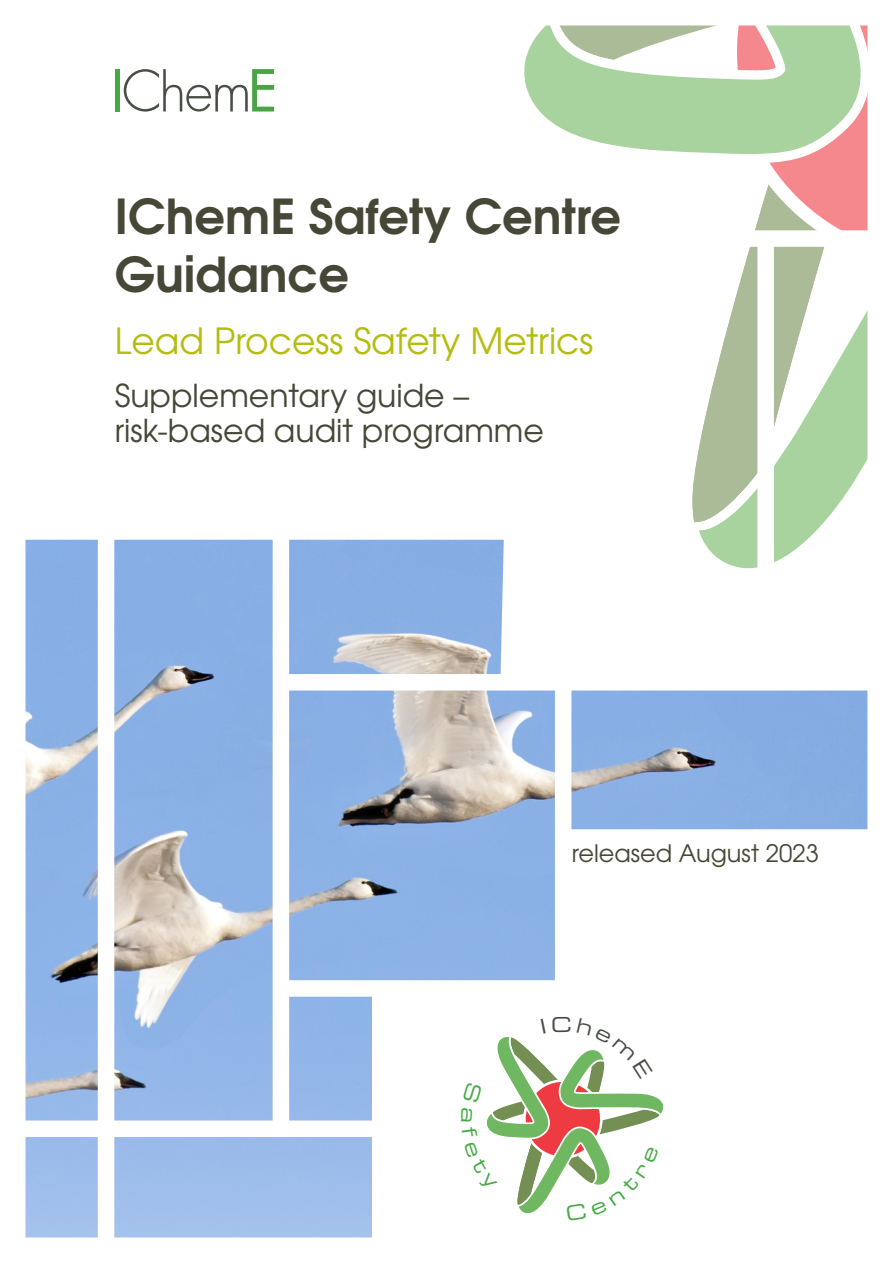
<style>
.page{position:relative;width:893px;height:1263px;background:#fff}
.page>*{position:absolute;margin:0;border:0;box-sizing:border-box;transform-origin:0 0}
.t1{font:700 48px/57.6px "Te X Gyre Adventor";color:#474738}
.t2{font:36px "Te X Gyre Adventor";color:#b4bd10}
.t3{font:31.5px/34.5px "Te X Gyre Adventor";color:#474738}
.t4{font:24px "Te X Gyre Adventor";color:#474738}
</style>
<div class="page">
<svg style="left:524px;top:26px;width:343px;height:127px;fill:#a8d39f"></svg>
<svg style="left:699px;top:92px;width:168px;height:443px"></svg>
<img style="left:26px;top:535px;width:841px;height:702px">
<div style="left:565px;top:841px;width:311px;height:147px;background:#fff"></div>
<div style="left:372px;top:988px;width:504px;height:272px;background:#fff"></div>
<div style="left:11px;top:518px;width:511px;height:22px;background:#fff;border:2px solid #fff"></div>
<svg style="left:124px;top:69px;width:150px;height:43px"></svg>
<div style="left:115px;top:69px;width:5px;height:42px;background:#44aa42"></div>
<div style="left:0;top:0;width:26px;height:1263px;background:#fff"></div>
<div style="left:757px;top:242px;width:17px;height:438px;background:#fff"></div>
<div style="left:568px;top:829px;width:322px;height:17px;background:#fff"></div>
<div style="left:689px;top:230px;width:203px;height:17px;background:#fff"></div>
<div style="left:98px;top:527px;width:16px;height:732px;background:#fff"></div>
<div style="left:273px;top:522px;width:16px;height:607px;background:#fff"></div>
<div style="left:555px;top:553px;width:16px;height:438px;background:#fff"></div>
<div style="left:274px;top:674px;width:602px;height:16px;background:#fff"></div>
<div style="left:281px;top:980px;width:289px;height:17px;background:#fff"></div>
<div style="left:4px;top:1120px;width:377px;height:17px;background:#fff"></div>
<svg style="left:486px;top:1037px;width:178px;height:177px"></svg>
<h1 class="t1" style="left:115px;top:183px;width:508px">IChemE Safety Centre<br>Guidance</h1>
<p class="t2" style="left:115px;top:312px;width:480px">Lead Process Safety Metrics</p>
<p class="t3" style="left:115px;top:376px;width:431px">Supplementary guide – risk-based audit programme</p>
<p class="t4" style="left:572px;top:835px;width:249px">released August 2023</p>
</div>
